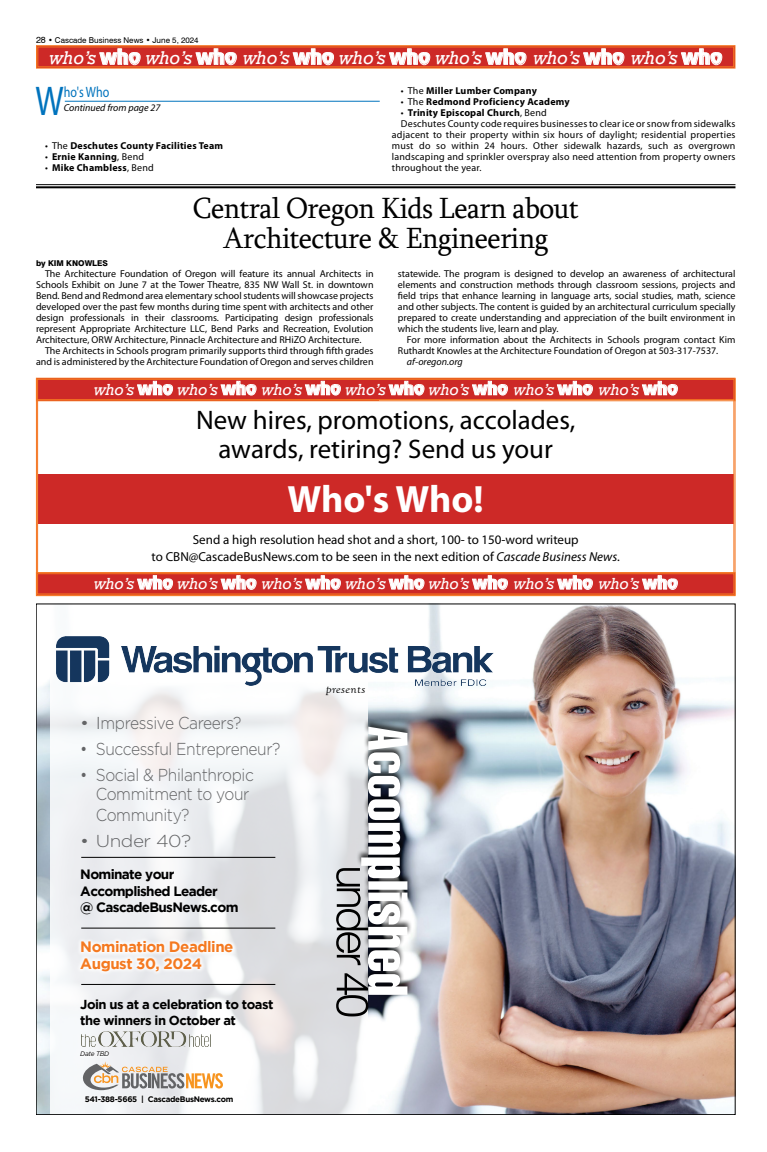
<style>
.page{position:relative;width:767px;height:1152px;background:#fff}
.page>*{position:absolute;margin:0;border:0;box-sizing:border-box;transform-origin:0 0}
.t1{font:41.7px "Myriad Pro";color:#0073bd;scale:.8 1}
.t2{font:700 38.2px "Myriad Pro";letter-spacing:-.005em;color:#fff}
.t3{font:30px/30px "Sylfaen";letter-spacing:-.02em;color:#000;text-align:center}
.t4{font:26.9px/29.5px "Myriad Pro";color:#000;text-align:center}
.t5{font:italic 19px "Rockwell";letter-spacing:-.01em;color:#fff}
.t6{font:300 17.3px/20.1px "Gotham";letter-spacing:-.025em;color:#636466;scale:.9 1}
.t7{font:300 17.3px "Gotham";letter-spacing:-.025em;color:#636466;scale:1.1 1}
.t8{font:italic 16.5px "Rockwell";letter-spacing:-.01em;color:#fff}
.t9{font:700 15px/16.5px "Gotham";letter-spacing:-.03em;color:#f47920}
.t10{font:15px "Myriad Pro";color:#0073bd;scale:.8 1}
.t11{font:700 13.5px/16.5px "Gotham";letter-spacing:-.05em;color:#000}
.t12{font:13px/17.4px "Myriad Pro";color:#000;text-align:center}
.t13{font:700 13px/15.8px "Gotham";letter-spacing:-.04em;color:#000}
.t14{font:italic 12.4px "Goudy Old Style T";letter-spacing:.025em;color:#000;scale:1.09 1}
.t15{font:10px/11px "Myriad Pro";color:#000;text-align:justify}
.t16{font:10px "Myriad Pro";letter-spacing:.02em;color:#000}
.t17{font:700 10px "Myriad Pro";letter-spacing:.02em;color:#000}
.t18{font:italic 10px "Myriad Pro";color:#000}
.t19{font:8px "Swiss 721 BT";color:#000}
.t20{font:700 8px "Gotham";letter-spacing:-.04em;color:#000}
.t21{font:800 8px "Swiss 721 BT";color:#000}
.t22{font:italic 6.5px "Gotham";letter-spacing:-.04em;color:#000}
.s1{font-size:9px}
.s2{font-family:"Revue";font-style:normal}
.s3{font-weight:400}
.s4{font-style:italic}
</style>
<div class="page">
<svg style="left:36px;top:45px;width:700px;height:24px;background:#d3392c"></svg>
<div style="left:38px;top:47px;width:696px;height:20px;border:1px solid #f47521"></div>
<hr style="left:65px;top:101px;width:315px;height:1px;background:#0073bd">
<img style="left:38px;top:606px;width:695px;height:507px">
<svg style="left:50px;top:606px;width:318px;height:507px"></svg>
<div style="left:356px;top:718px;width:56px;height:278px;background:#000;opacity:.75"></div>
<svg style="left:336px;top:727px;width:71px;height:289px"></svg>
<svg style="left:76px;top:937px;width:162px;height:39px"></svg>
<hr style="left:81px;top:857px;width:194px;height:1px;background:#000">
<hr style="left:81px;top:928px;width:194px;height:1px;background:#000">
<hr style="left:81px;top:984px;width:194px;height:1px;background:#000">
<div style="left:83px;top:1093px;width:152px;height:12px;background:#fff"></div>
<svg style="left:82px;top:1061px;width:141px;height:29px"></svg>
<div style="left:78px;top:1050px;width:33px;height:9px;background:#f8f9fb"></div>
<img style="left:82px;top:1031px;width:128px;height:16px">
<img style="left:57px;top:636px;width:436px;height:49px">
<hr style="left:36px;top:184px;width:699px;height:1px;background:#000">
<hr style="left:36px;top:186px;width:699px;height:2px;background:#000">
<svg style="left:36px;top:402px;width:700px;height:195px"></svg>
<svg style="left:36px;top:377px;width:700px;height:25px;background:#d44036"></svg>
<div style="left:37px;top:379px;width:697px;height:21px;border:1px solid #f47521"></div>
<svg style="left:36px;top:572px;width:700px;height:24px;background:#d33726"></svg>
<div style="left:37px;top:574px;width:697px;height:20px;border:1px solid #f47521"></div>
<p class="t19" style="left:36px;top:35px;width:164px"><span class="s1">28</span> • Cascade Business News • June 5, 2024</p>
<h3 class="t5" style="left:49px;top:47px;width:674px">who’s <span class="s2">who</span> who’s <span class="s2">who</span> who’s <span class="s2">who</span> who’s <span class="s2">who</span> who’s <span class="s2">who</span> who’s <span class="s2">who</span> who’s <span class="s2">who</span></h3>
<h1 class="t1" style="left:35px;top:76px;width:37px">W</h1>
<h3 class="t10" style="left:64px;top:83px;width:58px">ho's Who</h3>
<p class="t18" style="left:64px;top:102px;width:98px">Continued from page 27</p>
<p class="t17" style="left:45px;top:139px;width:180px"><span class="s3">• The</span> Deschutes County Facilities Team</p>
<p class="t17" style="left:45px;top:150px;width:101px"><span class="s3">•</span> Ernie Kanning<span class="s3">, Bend</span></p>
<p class="t17" style="left:45px;top:161px;width:110px"><span class="s3">•</span> Mike Chambless<span class="s3">, Bend</span></p>
<p class="t17" style="left:401px;top:84px;width:137px"><span class="s3">• The</span> Miller Lumber Company</p>
<p class="t17" style="left:401px;top:95px;width:170px"><span class="s3">• The</span> Redmond Proficiency Academy</p>
<p class="t17" style="left:401px;top:106px;width:147px"><span class="s3">•</span> Trinity Episcopal Church<span class="s3">, Bend</span></p>
<p class="t16" style="left:401px;top:117px;width:336px">Deschutes County code requires businesses to clear ice or snow from sidewalks</p>
<p class="t16" style="left:392px;top:128px;width:345px">adjacent to their property within six hours of daylight; residential properties</p>
<p class="t16" style="left:392px;top:139px;width:345px">must do so within 24 hours. Other sidewalk hazards, such as overgrown</p>
<p class="t16" style="left:392px;top:150px;width:345px">landscaping and sprinkler overspray also need attention from property owners</p>
<p class="t16" style="left:392px;top:161px;width:91px">throughout the year.</p>
<h3 class="t3" style="left:193px;top:192px;width:387px">Central Oregon Kids Learn about<br>Architecture &amp; Engineering</h3>
<p class="t15" style="left:36px;top:268px;width:339px;text-indent:9px">The Architecture Foundation of Oregon will feature its annual Architects in Schools Exhibit on June 7 at the Tower Theatre, 835 NW Wall St. in downtown Bend. Bend and Redmond area elementary school students will showcase projects developed over the past few months during time spent with architects and other design professionals in their classrooms. Participating design professionals represent Appropriate Architecture LLC, Bend Parks and Recreation, Evolution Architecture, ORW Architecture, Pinnacle Architecture and RHiZO Architecture.</p>
<p class="t15" style="left:36px;top:345px;width:339px;text-align:right">The Architects in Schools program primarily supports third through fifth grades and is administered by the Architecture Foundation of Oregon and serves children</p>
<p class="t21" style="left:36px;top:258px;width:73px">by KIM KNOWLES</p>
<p class="t15" style="left:398px;top:268px;width:339px">statewide. The program is designed to develop an awareness of architectural elements and construction methods through classroom sessions, projects and field trips that enhance learning in language arts, social studies, math, science and other subjects. The content is guided by an architectural curriculum specially prepared to create understanding and appreciation of the built environment in which the students live, learn and play.</p>
<p class="t15" style="left:398px;top:334px;width:339px;text-indent:9px">For more information about the Architects in Schools program contact Kim<br>Ruthardt Knowles at the Architecture Foundation of Oregon at 503-317-7537.</p>
<p class="t18" style="left:407px;top:356px;width:57px">af-oregon.org</p>
<h3 class="t8" style="left:94px;top:380px;width:585px">who’s <span class="s2">who</span> who’s <span class="s2">who</span> who’s <span class="s2">who</span> who’s <span class="s2">who</span> who’s <span class="s2">who</span> who’s <span class="s2">who</span> who’s <span class="s2">who</span></h3>
<h3 class="t8" style="left:84px;top:380px;width:249px">who’s <span class="s2">who</span> who’s <span class="s2">who</span> who’s <span class="s2">who</span></h3>
<h3 class="t4" style="left:196px;top:405px;width:381px">New hires, promotions, accolades, awards, retiring? Send us your</h3>
<h2 class="t2" style="left:288px;top:474px;width:198px">Who's Who!</h2>
<h3 class="t12" style="left:152px;top:530px;width:470px">Send a high resolution head shot and a short, 100- to 150-word writeup<br>to CBN@CascadeBusNews.com to be seen in the next edition of <span class="s4">Cascade Business News</span>.</h3>
<h3 class="t8" style="left:94px;top:574px;width:585px">who’s <span class="s2">who</span> who’s <span class="s2">who</span> who’s <span class="s2">who</span> who’s <span class="s2">who</span> who’s <span class="s2">who</span> who’s <span class="s2">who</span> who’s <span class="s2">who</span></h3>
<h3 class="t8" style="left:84px;top:575px;width:249px">who’s <span class="s2">who</span> who’s <span class="s2">who</span> who’s <span class="s2">who</span></h3>
<h3 class="t7" style="left:80px;top:713px;width:148px">• Impressive Careers?</h3>
<h3 class="t6" style="left:80px;top:738px;width:224px">• Successful Entrepreneur?</h3>
<h3 class="t6" style="left:96px;top:764px;width:177px;text-indent:-15px">• Social &amp; Philanthropic<br>Commitment to your<br>Community?</h3>
<h3 class="t7" style="left:80px;top:831px;width:102px">• Under 40?</h3>
<h3 class="t11" style="left:80px;top:866px;width:160px">Nominate your<br>Accomplished Leader<br>@ CascadeBusNews.com</h3>
<h3 class="t9" style="left:80px;top:938px;width:155px">Nomination Deadline<br>August 30, 2024</h3>
<h3 class="t13" style="left:80px;top:997px;width:195px">Join us at a celebration to toast the winners in October at</h3>
<p class="t22" style="left:80px;top:1051px;width:31px">Date TBD</p>
<p class="t20" style="left:85px;top:1094px;width:150px">541-388-5665 | CascadeBusNews.com</p>
<p class="t14" style="left:326px;top:683px;width:38px">presents</p>
</div>
